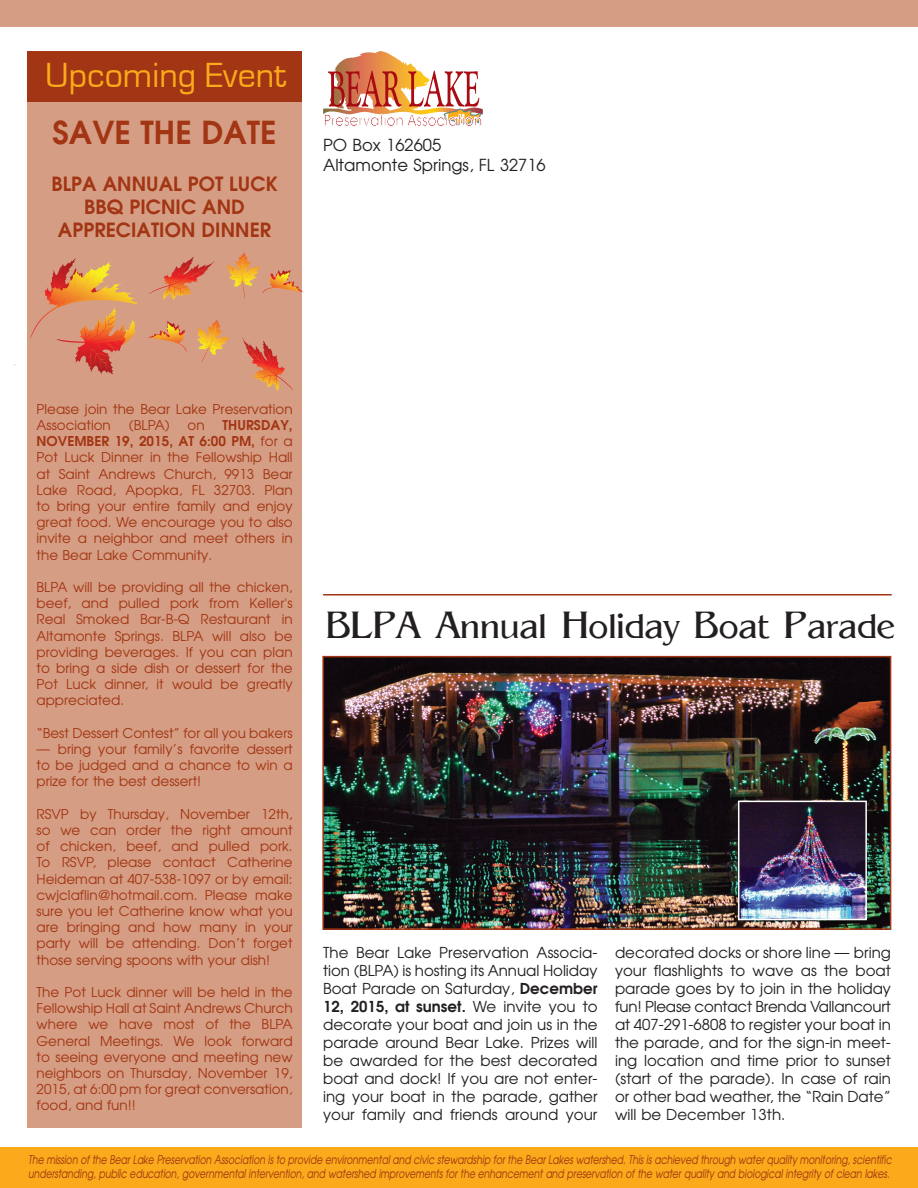
<style>
.page{position:relative;width:918px;height:1188px;background:#fff}
.page>*{position:absolute;margin:0;border:0;box-sizing:border-box;transform-origin:0 0}
.t1{font:37.5px "Pegasus";color:#231f20}
.t2{font:36px "Eurostile";color:#faaa1b}
.t3{font:700 31.5px "Avian";color:#a23513}
.t4{font:700 19.5px/23.4px "Avian";color:#a23513;text-align:center}
.t5{font:16.5px/19.8px "Avian";color:#231f20}
.t6{font:15px/18px "Avian";color:#231f20;text-align:justify}
.t7{font:13.5px/16.2px "Avian";color:#a23513;text-align:justify}
.t8{font:700 13.5px "Avian";color:#a23513}
.t9{font:italic 12px/14.4px "Avian";color:#a23513;scale:.77 1}
.s1{font-weight:700}
</style>
<div class="page">
<div style="left:28px;top:96px;width:274px;height:1032px;background:#d59e84"></div>
<div style="left:28px;top:52px;width:274px;height:50px;background:#a23513"></div>
<hr style="left:323px;top:594px;width:569px;height:2px;background:#a23513">
<img style="left:325px;top:659px;width:563px;height:268px">
<div style="left:322px;top:656px;width:569px;height:274px;border:2px solid #a23513"></div>
<svg style="left:323px;top:51px;width:160px;height:75px"></svg>
<div style="left:0;top:0;width:918px;height:27px;background:#d59e84"></div>
<div style="left:0;top:1148px;width:918px;height:40px;background:#faaa1b"></div>
<svg style="left:30px;top:252px;width:274px;height:139px"></svg>
<img style="left:741px;top:804px;width:123px;height:113px">
<div style="left:738px;top:801px;width:129px;height:119px;border:2px solid #fff"></div>
<h2 class="t2" style="left:45px;top:55px;width:242px">Upcoming Event</h2>
<h3 class="t3" style="left:53px;top:115px;width:226px">SAVE THE DATE</h3>
<h3 class="t4" style="left:51px;top:173px;width:228px">BLPA ANNUAL POT LUCK<br>BBQ PICNIC AND<br>APPRECIATION DINNER</h3>
<p class="t5" style="left:323px;top:137px;width:224px">PO Box 162605<br>Altamonte Springs, FL 32716</p>
<p class="t7" style="left:37px;top:402px;width:258px">Please join the Bear Lake Preservation<br>Association</p>
<p class="t7" style="left:129px;top:418px;width:42px">(BLPA)</p>
<p class="t7" style="left:188px;top:418px;width:19px">on</p>
<p class="t8" style="left:223px;top:418px;width:16px">Thursday</p>
<p class="t7" style="left:37px;top:418px;width:258px;text-indent:252px"><span class="s1">, November 19, 2015, at 6:00 pm,</span> for a Pot Luck Dinner in the Fellowship Hall at Saint Andrews Church, 9913 Bear Lake Road, Apopka, FL 32703. Plan to bring your entire family and enjoy great food. We encourage you to also invite a neighbor and meet others in the Bear Lake Community.</p>
<p class="t7" style="left:37px;top:580px;width:258px">BLPA will be providing all the chicken, beef, and pulled pork from Keller's Real Smoked Bar-B-Q Restaurant in Altamonte Springs. BLPA will also be providing beverages. If you can plan to bring a side dish or dessert for the Pot Luck dinner, it would be greatly appreciated.</p>
<p class="t7" style="left:37px;top:726px;width:258px">“Best Dessert Contest” for all you bakers</p>
<p class="t7" style="left:37px;top:742px;width:258px">— bring your family’s favorite dessert to be judged and a chance to win a prize for the best dessert!</p>
<p class="t7" style="left:37px;top:807px;width:258px">RSVP by Thursday, November 12th, so we can order the right amount of chicken, beef, and pulled pork.<br>To RSVP, please contact Catherine Heideman at 407-538-1097 or by email: cwjclaflin@hotmail.com. Please make sure you let Catherine know what you are bringing and how many in your party will be attending. Don’t forget those serving spoons with your dish!</p>
<p class="t7" style="left:37px;top:985px;width:258px">The Pot Luck dinner will be held in the Fellowship Hall at Saint Andrews Church where we have most of the BLPA General Meetings. We look forward to seeing everyone and meeting new neighbors on Thursday, November 19, 2015, at 6:00 pm for great conversation, food, and fun!!</p>
<h1 class="t1" style="left:326px;top:603px;width:570px">BLPA Annual Holiday Boat Parade</h1>
<p class="t6" style="left:323px;top:945px;width:276px">The Bear Lake Preservation Associa&shy;tion (BLPA) is hosting its Annual Holiday Boat Parade on Saturday, <span class="s1">December 12, 2015, at sunset.</span> We invite you to decorate your boat and join us in the parade around Bear Lake. Prizes will be awarded for the best decorated boat and dock! If you are not enter&shy;ing your boat in the parade, gather your family and friends around your</p>
<p class="t6" style="left:615px;top:945px;width:278px">decorated docks or shore line — bring your flashlights to wave as the boat parade goes by to join in the holiday fun! Please contact Brenda Vallancourt at 407-291-6808 to register your boat in the parade, and for the sign-in meet&shy;ing location and time prior to sunset (start of the parade). In case of rain or other bad weather, the “Rain Date” will be December 13th.</p>
<p class="t9" style="left:28px;top:1153px;width:1123px">The mission of the Bear Lake Preservation Association is to provide environmental and civic stewardship for the Bear Lakes watershed. This is achieved through water quality monitoring, scientific understanding, public education, governmental intervention, and watershed improvements for the enhancement and preservation of the water quality and biological integrity of clean lakes.</p>
</div>
